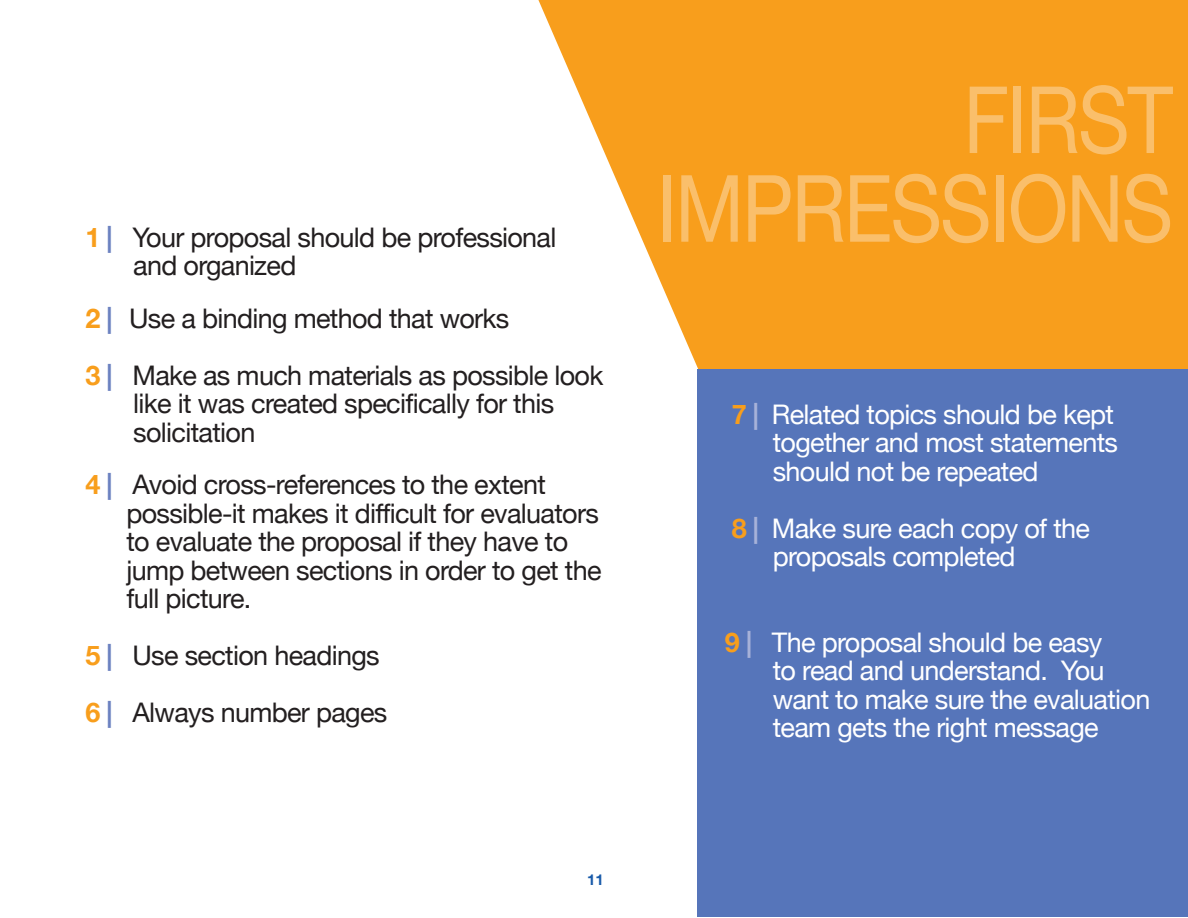
<style>
.page{position:relative;width:1188px;height:918px;background:#fff}
.page>*{position:absolute;margin:0;border:0;box-sizing:border-box;transform-origin:0 0}
.t1{font:93px "font 0000000024 f 31069";letter-spacing:-.025em;color:rgb(255 255 255/.35);scale:.85 1}
.t2{font:27px/28.5px "font 0000000024 f 31069";letter-spacing:-.025em;color:#231f20}
.t3{font:27px/28.5px "font 0000000024 f 31069";letter-spacing:-.025em;color:#fff}
.t4{font:15px "font 0000000024 f 31069";color:#185aa9}
.s1{color:#f89e1c}
.s2{color:#6b81c0}
.s3{color:#a7b2d9}
</style>
<div class="page">
<div style="left:699px;top:0;width:489px;height:369px;background:#f89e1c"></div>
<svg style="left:538px;top:0;width:161px;height:370px"></svg>
<div style="left:648px;top:0;width:179px;height:183px;background:#f89e1c"></div>
<div style="left:698px;top:369px;width:490px;height:548px;background:#5675ba"></div>
<p class="t2" style="left:85px;top:223px;width:472px"><span class="s1">1</span> <span class="s2">|</span> your proposal should be professional</p>
<p class="t2" style="left:85px;top:239px;width:425px;line-height:52.5px;text-indent:48px">and organized<br><span class="s1">2</span> <span class="s2">|</span> use a binding method that works</p>
<p class="t2" style="left:133px;top:361px;width:472px;text-indent:-48px"><span class="s1">3</span> <span class="s2">|</span> make as much materials as possible look like it was created specifically for this solicitation</p>
<p class="t2" style="left:126px;top:470px;width:477px;text-indent:-41px"><span class="s1">4</span> <span class="s2">|</span> Avoid cross-references to the extent possible-it makes it difficult for evaluators to evaluate the proposal if they have to jump between sections in order to get the full picture.</p>
<p class="t2" style="left:85px;top:627px;width:303px;line-height:57px"><span class="s1">5</span> <span class="s2">|</span> use section headings<br><span class="s1">6</span> <span class="s2">|</span> Always number pages</p>
<p class="t4" style="left:587px;top:870px;width:18px">11</p>
<h1 class="t1" style="left:963px;top:64px;width:248px">First</h1>
<h1 class="t1" style="left:656px;top:153px;width:609px">imPressions</h1>
<p class="t3" style="left:773px;top:399px;width:347px;text-indent:-41px"><span class="s1">7</span> <span class="s3">|</span> related topics should be kept together and most statements should not be repeated</p>
<p class="t3" style="left:773px;top:513px;width:319px;text-indent:-41px"><span class="s1">8</span> <span class="s3">|</span> make sure each copy of the proposals completed</p>
<p class="t3" style="left:773px;top:627px;width:379px;text-indent:-48px"><span class="s1">9</span> <span class="s3">|</span> the proposal should be easy<br>to read and understand. you want to make sure the evaluation team gets the right message</p>
</div>
